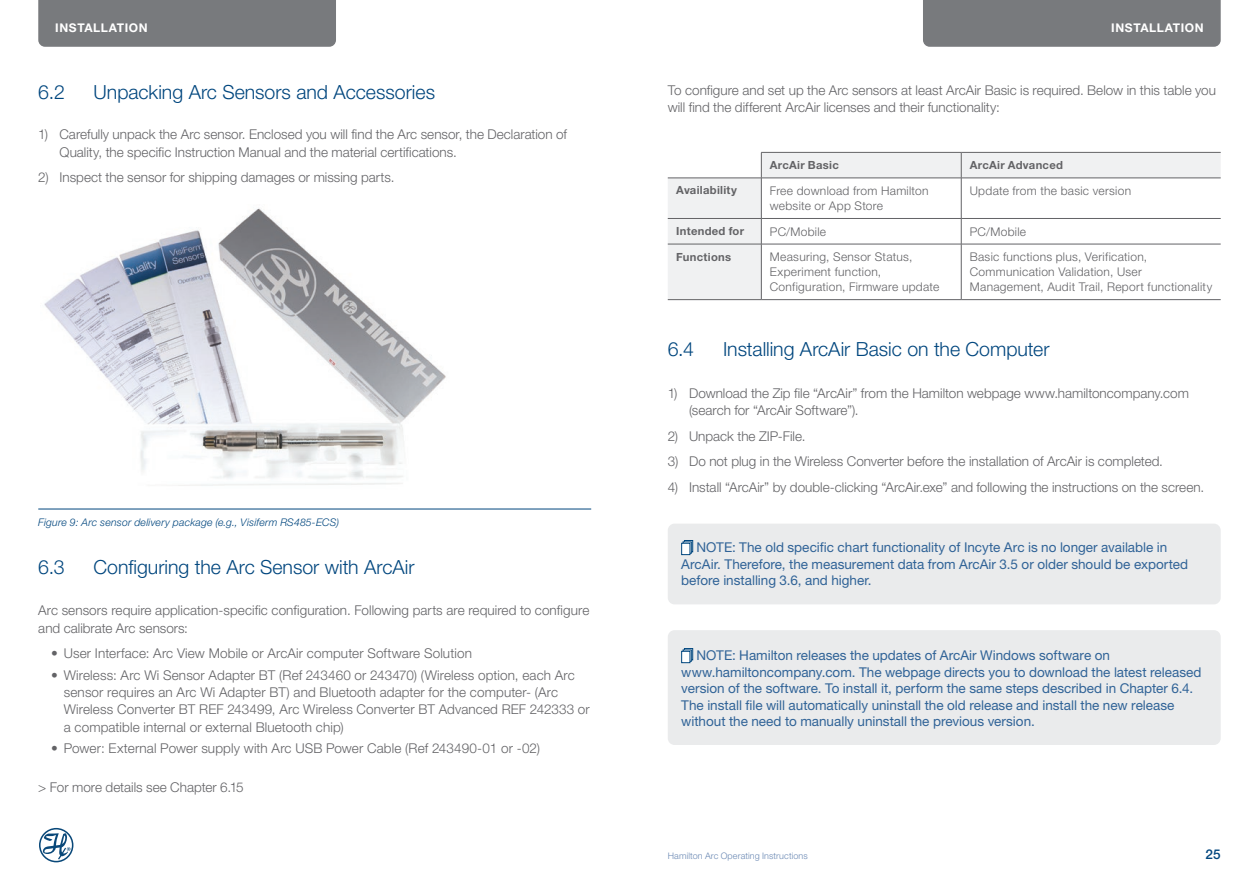
<style>
.page{position:relative;width:1259px;height:893px;background:#fff}
.page>*{position:absolute;margin:0;border:0;box-sizing:border-box;transform-origin:0 0}
.t1{font:300 19.5px "Helvetica Neue LT Pro";color:#00467e}
.t2{font:300 13.5px/17.2px "Helvetica Neue LT Pro";color:#636366}
.t3{font:13.5px/16.5px "Helvetica Neue LT Pro";color:#306397}
.t4{font:500 13.5px "Helvetica Neue LT Pro";color:#00467e}
.t5{font:300 12px/15px "Helvetica Neue LT Pro";letter-spacing:.025em;color:#636366}
.t6{font:700 12px "Helvetica Neue LT Pro";color:#fff}
.t7{font:700 11.25px "Helvetica Neue LT Pro";letter-spacing:.025em;color:#636366}
.t8{font:italic 300 10.5px "Helvetica Neue LT Pro";letter-spacing:.02em;color:#00467e}
.t9{font:300 9px "Helvetica Neue LT Pro";letter-spacing:.01em;color:#6b89b4}
</style>
<div class="page">
<div style="left:38px;top:0;width:298px;height:47px;background:#787a7d"></div>
<div style="left:923px;top:0;width:297px;height:47px;background:#787a7d"></div>
<svg style="left:39px;top:828px;width:34px;height:34px"></svg>
<hr style="left:38px;top:509px;width:553px;height:1px;background:#00467e">
<img style="left:44px;top:208px;width:402px;height:278px">
<svg style="left:668px;top:153px;width:552px;height:146px"></svg>
<hr style="left:668px;top:178px;width:93px;height:1px;background:#636366">
<hr style="left:761px;top:178px;width:200px;height:1px;background:#636366">
<hr style="left:961px;top:178px;width:259px;height:1px;background:#636366">
<hr style="left:761px;top:152px;width:200px;height:1px;background:#636366">
<hr style="left:961px;top:152px;width:259px;height:1px;background:#636366">
<hr style="left:761px;top:178px;width:1px;height:40px;background:#636366">
<hr style="left:961px;top:178px;width:1px;height:40px;background:#636366">
<svg style="left:761px;top:219px;width:1px;height:25px"></svg>
<svg style="left:961px;top:219px;width:1px;height:25px"></svg>
<hr style="left:761px;top:244px;width:1px;height:55px;background:#636366">
<hr style="left:961px;top:244px;width:1px;height:55px;background:#636366">
<svg style="left:761px;top:153px;width:1px;height:25px"></svg>
<svg style="left:961px;top:153px;width:1px;height:25px"></svg>
<hr style="left:668px;top:218px;width:93px;height:1px;background:#636366">
<hr style="left:761px;top:218px;width:200px;height:1px;background:#636366">
<hr style="left:961px;top:218px;width:259px;height:1px;background:#636366">
<hr style="left:668px;top:244px;width:93px;height:1px;background:#636366">
<hr style="left:761px;top:244px;width:200px;height:1px;background:#636366">
<hr style="left:961px;top:244px;width:259px;height:1px;background:#636366">
<hr style="left:668px;top:299px;width:93px;height:1px;background:#636366">
<hr style="left:761px;top:299px;width:200px;height:1px;background:#636366">
<hr style="left:961px;top:299px;width:259px;height:1px;background:#636366">
<div style="left:668px;top:524px;width:552px;height:80px;background:#eaebec;border-radius:7px"></div>
<svg style="left:684px;top:540px;width:9px;height:12px"></svg>
<svg style="left:682px;top:541px;width:9px;height:13px"></svg>
<div style="left:681px;top:543px;width:9px;height:12px;background:#fff;border:1px solid #00467e"></div>
<div style="left:668px;top:630px;width:552px;height:115px;background:#eaebec;border-radius:7px"></div>
<svg style="left:684px;top:648px;width:9px;height:12px"></svg>
<svg style="left:682px;top:649px;width:9px;height:13px"></svg>
<div style="left:681px;top:651px;width:9px;height:12px;background:#fff;border:1px solid #00467e"></div>
<p class="t6" style="left:55px;top:20px;width:9px">Installat</p>
<p class="t6" style="left:125px;top:20px;width:14px">ion</p>
<p class="t6" style="left:1111px;top:20px;width:9px">Installat</p>
<p class="t6" style="left:1180px;top:20px;width:14px">ion</p>
<h1 class="t1" style="left:38px;top:80px;width:28px">6.2</h1>
<h1 class="t1" style="left:94px;top:80px;width:343px">Unpacking Arc Sensors and Accessories</h1>
<p class="t2" style="left:60px;top:126px;width:509px;text-indent:-21px">1) Carefully unpack the Arc sensor. Enclosed you will find the Arc sensor, the Declaration of<br>Quality, the specific Instruction Manual and the material certifications.</p>
<p class="t2" style="left:38px;top:169px;width:358px">2) Inspect the sensor for shipping damages or missing parts.</p>
<p class="t8" style="left:38px;top:516px;width:302px">Figure 9: Arc sensor delivery package (e.g., Visiferm RS485-ECS)</p>
<h1 class="t1" style="left:38px;top:555px;width:28px">6.3</h1>
<h1 class="t1" style="left:94px;top:555px;width:322px">Configuring the Arc Sensor with ArcAir</h1>
<p class="t2" style="left:38px;top:602px;width:552px">Arc sensors require application-specific configuration. Following parts are required to configure and calibrate Arc sensors:</p>
<p class="t2" style="left:51px;top:645px;width:422px">• User Interface: Arc View Mobile or ArcAir computer Software Solution</p>
<p class="t2" style="left:64px;top:666px;width:527px;text-indent:-13px">• Wireless: Arc Wi Sensor Adapter BT (Ref 243460 or 243470) (Wireless option, each Arc sensor requires an Arc Wi Adapter BT) and Bluetooth adapter for the computer- (Arc Wireless Converter BT REF 243499, Arc Wireless Converter BT Advanced REF 242333 or a compatible internal or external Bluetooth chip)</p>
<p class="t2" style="left:51px;top:739px;width:490px">• Power: External Power supply with Arc USB Power Cable (Ref 243490-01 or -02)</p>
<p class="t2" style="left:38px;top:778px;width:207px">&gt; For more details see Chapter 6.15</p>
<p class="t2" style="left:668px;top:81px;width:550px">To configure and set up the Arc sensors at least ArcAir Basic is required. Below in this table you will find the different ArcAir licenses and their functionality:</p>
<p class="t7" style="left:770px;top:158px;width:70px">ArcAir Basic</p>
<p class="t7" style="left:969px;top:158px;width:95px">ArcAir Advanced</p>
<p class="t7" style="left:676px;top:183px;width:62px">Availability</p>
<p class="t5" style="left:770px;top:183px;width:160px">Free download from Hamilton website or App Store</p>
<p class="t5" style="left:969px;top:183px;width:163px">Update from the basic version</p>
<p class="t7" style="left:676px;top:224px;width:69px">Intended for</p>
<p class="t5" style="left:770px;top:224px;width:58px">PC/Mobile</p>
<p class="t5" style="left:969px;top:224px;width:58px">PC/Mobile</p>
<p class="t7" style="left:676px;top:249px;width:56px">Functions</p>
<p class="t5" style="left:770px;top:249px;width:171px">Measuring, Sensor Status,<br>Experiment function,<br>Configuration, Firmware update</p>
<p class="t5" style="left:969px;top:249px;width:244px">Basic functions plus, Verification,<br>Communication Validation, User<br>Management, Audit Trail, Report functionality</p>
<h1 class="t1" style="left:668px;top:337px;width:28px">6.4</h1>
<h1 class="t1" style="left:723px;top:337px;width:328px">Installing ArcAir Basic on the Computer</h1>
<p class="t2" style="left:689px;top:384px;width:501px;text-indent:-21px">1) Download the Zip file “ArcAir” from the Hamilton webpage www.hamiltoncompany.com (search for “ArcAir Software”).</p>
<p class="t2" style="left:668px;top:427px;width:139px">2) Unpack the ZIP-File.</p>
<p class="t2" style="left:668px;top:453px;width:497px">3) Do not plug in the Wireless Converter before the installation of ArcAir is completed.</p>
<p class="t2" style="left:668px;top:478px;width:538px">4) Install “ArcAir” by double-clicking “ArcAir.exe” and following the instructions on the screen.</p>
<p class="t3" style="left:681px;top:539px;width:508px;text-indent:15px">NOTE: The old specific chart functionality of Incyte Arc is no longer available in<br>ArcAir. Therefore, the measurement data from ArcAir 3.5 or older should be exported before installing 3.6, and higher.</p>
<p class="t3" style="left:681px;top:647px;width:522px;text-indent:15px">NOTE: Hamilton releases the updates of ArcAir Windows software on www.hamiltoncompany.com. The webpage directs you to download the latest released version of the software. To install it, perform the same steps described in Chapter 6.4.<br>The install file will automatically uninstall the old release and install the new release without the need to manually uninstall the previous version.</p>
<p class="t9" style="left:668px;top:850px;width:142px">Hamilton Arc Operating Instructions</p>
<p class="t4" style="left:1205px;top:846px;width:17px">25</p>
</div>
